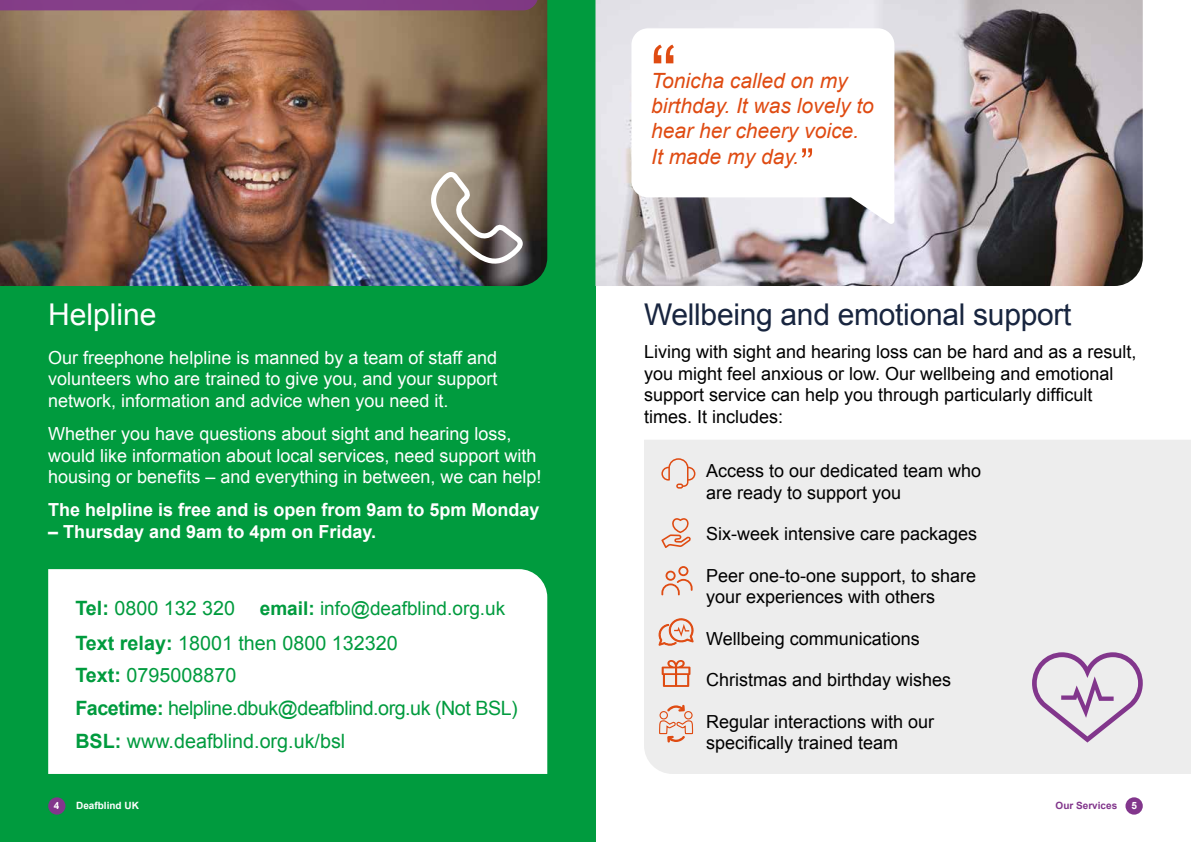
<style>
.page{position:relative;width:1191px;height:842px;background:#fff}
.page>*{position:absolute;margin:0;border:0;box-sizing:border-box;transform-origin:0 0}
.t1{font:30px "Arial";letter-spacing:-.01em;color:#18253f}
.t2{font:30px "Arial";color:#fff}
.t3{font:italic 21px/25.2px "Arial";color:#df4b12}
.t4{font:19.7px/32.7px "Arial";letter-spacing:-.025em;color:#009b3e}
.t5{font:19.7px "Arial";color:#009b3e}
.t6{font:19px "Arial";color:#009b3e}
.t7{font:18px/21.6px "Arial";color:#000}
.t8{font:18px/21.6px "Arial";color:#fff;text-align:justify}
.t9{font:700 18px "Arial";color:#fff}
.t10{font:700 10px "Arial";color:#fff}
.t11{font:700 10px "Arial";color:#82368c}
.s1{font-weight:700;font-size:19.7px}
.s2{font-size:19.7px}
.s3{font-weight:700}
</style>
<div class="page">
<div style="left:644px;top:440px;width:547px;height:334px;background:#ededed"></div>
<div style="left:0;top:0;width:595px;height:842px;background:#009b3e"></div>
<svg style="left:1032px;top:652px;width:110px;height:90px;background:#d8c9da"></svg>
<img style="left:595px;top:0;width:547px;height:286px">
<img style="left:0;top:0;width:547px;height:286px">
<svg style="left:631px;top:28px;width:263px;height:197px"></svg>
<svg style="left:654px;top:45px;width:20px;height:18px"></svg>
<svg style="left:802px;top:148px;width:10px;height:10px"></svg>
<div style="left:0;top:0;width:538px;height:10px;background:#853d88"></div>
<div style="left:48px;top:569px;width:499px;height:205px;background:#fff"></div>
<svg style="left:419px;top:173px;width:108px;height:95px;background:#948c88"></svg>
<div style="left:48px;top:797px;width:17px;height:18px;background:#82368c;border-radius:50%"></div>
<div style="left:1125px;top:797px;width:17px;height:18px;background:#82368c;border-radius:50%"></div>
<svg style="left:661px;top:518px;width:30px;height:30px"></svg>
<svg style="left:661px;top:458px;width:34px;height:31px"></svg>
<svg style="left:661px;top:660px;width:29px;height:27px"></svg>
<svg style="left:661px;top:566px;width:31px;height:29px"></svg>
<svg style="left:658px;top:705px;width:35px;height:37px"></svg>
<svg style="left:658px;top:616px;width:37px;height:30px"></svg>
<h1 class="t2" style="left:48px;top:295px;width:110px">Helpline</h1>
<p class="t8" style="left:48px;top:347px;width:451px">Our freephone helpline is manned by a team of staff and volunteers who are trained to give you, and your support network, information and advice when you need it.</p>
<p class="t8" style="left:48px;top:423px;width:495px;text-align:left">Whether you have questions about sight and hearing loss, would like information about local services, need support with housing or benefits – and everything in between, we can help!</p>
<p class="t9" style="left:48px;top:498px;width:493px">The helpline is free and is open from 9am to 5pm Monday</p>
<p class="t9" style="left:48px;top:519px;width:329px">– Thursday and 9am to 4pm on Friday.</p>
<p class="t6" style="left:75px;top:596px;width:431px"><span class="s1">Tel:</span> <span class="s2">0800 132 320</span> <span class="s3">email:</span> info@deafblind.org.uk</p>
<p class="t5" style="left:75px;top:630px;width:324px"><span class="s3">Text relay:</span> 18001 then 0800 132320</p>
<p class="t4" style="left:75px;top:659px;width:444px"><span class="s3">Text:</span> 0795008870<br><span class="s3">Facetime:</span> helpline.dbuk@deafblind.org.uk (Not BSL)<br><span class="s3">BSL:</span> www.deafblind.org.uk/bsl</p>
<p class="t3" style="left:651px;top:68px;width:224px">Tonicha called on my birthday. It was lovely to hear her cheery voice.<br>It made my day.</p>
<h1 class="t1" style="left:644px;top:295px;width:429px">Wellbeing and emotional support</h1>
<p class="t7" style="left:644px;top:341px;width:494px">Living with sight and hearing loss can be hard and as a result, you might feel anxious or low. Our wellbeing and emotional support service can help you through particularly difficult times. It includes:</p>
<p class="t7" style="left:706px;top:460px;width:277px">Access to our dedicated team who are ready to support you</p>
<p class="t7" style="left:706px;top:523px;width:273px">Six-week intensive care packages</p>
<p class="t7" style="left:706px;top:565px;width:272px">Peer one-to-one support, to share your experiences with others</p>
<p class="t7" style="left:706px;top:628px;width:215px">Wellbeing communications</p>
<p class="t7" style="left:706px;top:669px;width:247px">Christmas and birthday wishes</p>
<p class="t7" style="left:706px;top:711px;width:230px">Regular interactions with our specifically trained team</p>
<p class="t10" style="left:54px;top:799px;width:7px">4</p>
<p class="t10" style="left:76px;top:799px;width:64px">Deafblind UK</p>
<p class="t11" style="left:1055px;top:799px;width:63px">Our Services</p>
<p class="t10" style="left:1131px;top:799px;width:7px">5</p>
</div>
